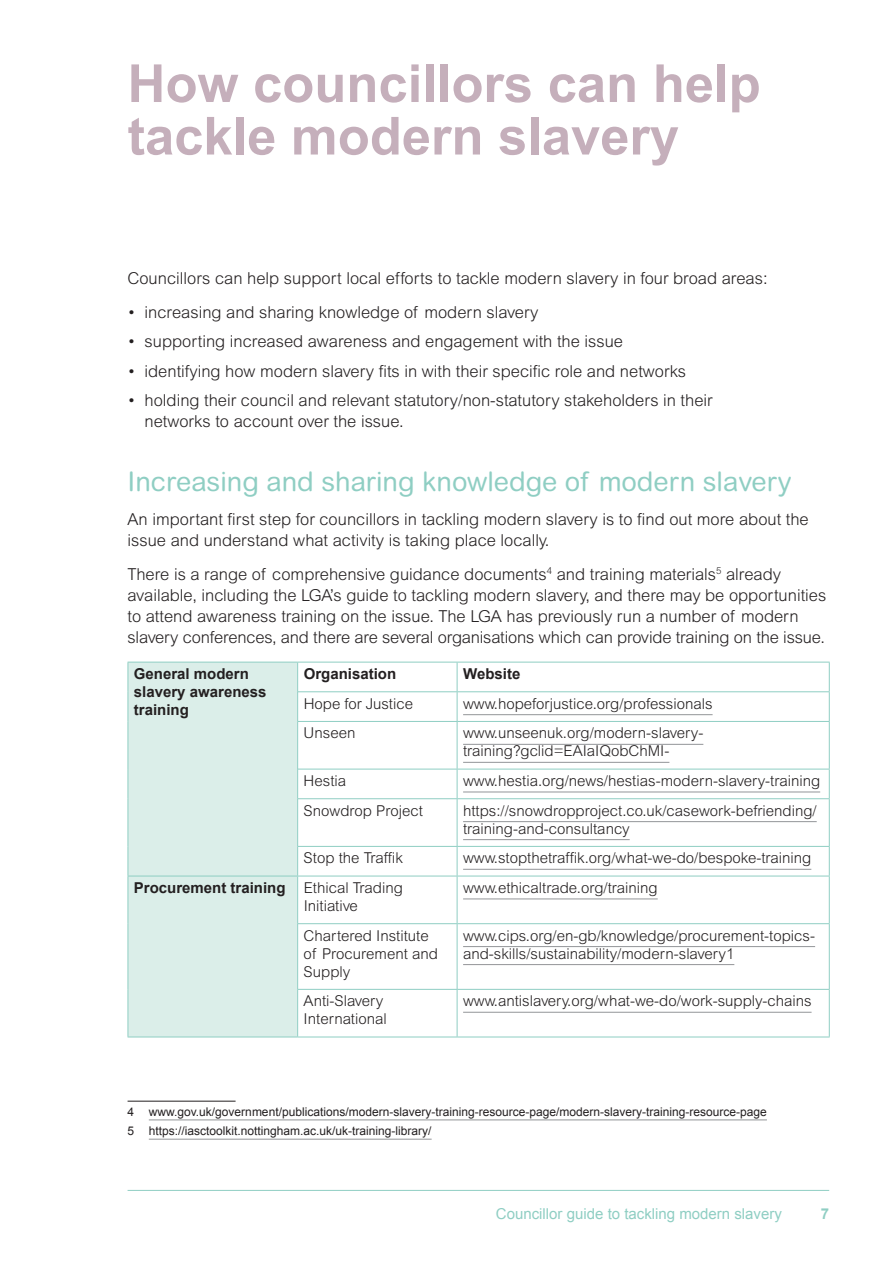
<style>
.page{position:relative;width:893px;height:1263px;background:#fff}
.page>*{position:absolute;margin:0;border:0;box-sizing:border-box;transform-origin:0 0}
.t1{font:700 52.5px/52.5px "Arial";color:#c5afbb}
.t2{font:27px "Arial Rounded MT";color:#8fcec3}
.t3{font:300 16.5px/21px "Arial MT Std";color:#231f20}
.t4{font:300 15px/18px "Arial MT Std";color:#231f20}
.t5{font:700 15px/18px "Arial";color:#231f20}
.t6{font:15px "Arial";color:#8fcec3}
.t7{font:700 15px "Arial";color:#8fcec3}
.t8{font:12px/19.2px "Arial";color:#231f20}
.s1{font-family:"Arial MT Std";font-weight:300}
</style>
<div class="page">
<hr style="left:128px;top:1190px;width:701px;height:1px;background:#8fcec3">
<div style="left:129px;top:663px;width:168px;height:373px;background:#dbeee9"></div>
<svg style="left:298px;top:663px;width:531px;height:373px"></svg>
<hr style="left:297px;top:662px;width:1px;height:30px;background:#8fcec3">
<svg style="left:297px;top:692px;width:1px;height:29px"></svg>
<svg style="left:457px;top:663px;width:1px;height:58px"></svg>
<hr style="left:297px;top:721px;width:1px;height:48px;background:#8fcec3">
<hr style="left:457px;top:722px;width:1px;height:47px;background:#8fcec3">
<hr style="left:297px;top:769px;width:1px;height:30px;background:#8fcec3">
<svg style="left:457px;top:770px;width:1px;height:28px"></svg>
<hr style="left:297px;top:799px;width:1px;height:47px;background:#8fcec3">
<hr style="left:457px;top:799px;width:1px;height:47px;background:#8fcec3">
<hr style="left:297px;top:846px;width:1px;height:30px;background:#8fcec3">
<svg style="left:457px;top:847px;width:1px;height:29px"></svg>
<hr style="left:297px;top:876px;width:1px;height:48px;background:#8fcec3">
<hr style="left:457px;top:876px;width:1px;height:47px;background:#8fcec3">
<hr style="left:297px;top:924px;width:1px;height:65px;background:#8fcec3">
<hr style="left:457px;top:924px;width:1px;height:65px;background:#8fcec3">
<hr style="left:297px;top:989px;width:1px;height:47px;background:#8fcec3">
<hr style="left:457px;top:990px;width:1px;height:46px;background:#8fcec3">
<hr style="left:128px;top:662px;width:170px;height:1px;background:#8fcec3">
<hr style="left:128px;top:662px;width:1px;height:30px;background:#8fcec3">
<svg style="left:128px;top:692px;width:1px;height:29px"></svg>
<hr style="left:128px;top:721px;width:1px;height:48px;background:#8fcec3">
<hr style="left:128px;top:769px;width:1px;height:30px;background:#8fcec3">
<hr style="left:128px;top:799px;width:1px;height:47px;background:#8fcec3">
<hr style="left:128px;top:846px;width:1px;height:30px;background:#8fcec3">
<hr style="left:298px;top:662px;width:159px;height:1px;background:#8fcec3">
<hr style="left:457px;top:662px;width:373px;height:1px;background:#8fcec3">
<hr style="left:298px;top:691px;width:159px;height:1px;background:#8fcec3">
<hr style="left:457px;top:691px;width:373px;height:1px;background:#8fcec3">
<svg style="left:829px;top:662px;width:1px;height:59px"></svg>
<hr style="left:298px;top:721px;width:159px;height:1px;background:#8fcec3">
<hr style="left:457px;top:721px;width:373px;height:1px;background:#8fcec3">
<hr style="left:829px;top:722px;width:1px;height:47px;background:#8fcec3">
<hr style="left:298px;top:769px;width:159px;height:1px;background:#8fcec3">
<hr style="left:457px;top:769px;width:373px;height:1px;background:#8fcec3">
<svg style="left:829px;top:769px;width:1px;height:29px"></svg>
<hr style="left:298px;top:798px;width:159px;height:1px;background:#8fcec3">
<hr style="left:457px;top:798px;width:373px;height:1px;background:#8fcec3">
<hr style="left:829px;top:799px;width:1px;height:47px;background:#8fcec3">
<hr style="left:298px;top:846px;width:159px;height:1px;background:#8fcec3">
<hr style="left:457px;top:846px;width:373px;height:1px;background:#8fcec3">
<svg style="left:829px;top:847px;width:1px;height:29px"></svg>
<hr style="left:128px;top:876px;width:170px;height:1px;background:#8fcec3">
<hr style="left:128px;top:876px;width:1px;height:48px;background:#8fcec3">
<hr style="left:128px;top:924px;width:1px;height:65px;background:#8fcec3">
<hr style="left:128px;top:989px;width:1px;height:47px;background:#8fcec3">
<hr style="left:128px;top:1036px;width:170px;height:1px;background:#8fcec3">
<hr style="left:298px;top:876px;width:159px;height:1px;background:#8fcec3">
<hr style="left:457px;top:876px;width:373px;height:1px;background:#8fcec3">
<hr style="left:829px;top:876px;width:1px;height:47px;background:#8fcec3">
<hr style="left:298px;top:923px;width:159px;height:1px;background:#8fcec3">
<hr style="left:457px;top:923px;width:373px;height:1px;background:#8fcec3">
<hr style="left:829px;top:924px;width:1px;height:65px;background:#8fcec3">
<hr style="left:298px;top:989px;width:159px;height:1px;background:#8fcec3">
<hr style="left:457px;top:989px;width:373px;height:1px;background:#8fcec3">
<hr style="left:829px;top:990px;width:1px;height:46px;background:#8fcec3">
<hr style="left:298px;top:1036px;width:159px;height:1px;background:#8fcec3">
<hr style="left:457px;top:1036px;width:373px;height:1px;background:#8fcec3">
<hr style="left:463px;top:714px;width:250px;height:1px;background:#939598">
<hr style="left:463px;top:744px;width:240px;height:1px;background:#939598">
<hr style="left:463px;top:762px;width:206px;height:1px;background:#939598">
<hr style="left:463px;top:792px;width:357px;height:1px;background:#939598">
<hr style="left:463px;top:821px;width:354px;height:1px;background:#939598">
<hr style="left:463px;top:839px;width:167px;height:1px;background:#939598">
<hr style="left:463px;top:869px;width:348px;height:1px;background:#939598">
<hr style="left:463px;top:898px;width:195px;height:1px;background:#939598">
<hr style="left:463px;top:946px;width:352px;height:1px;background:#939598">
<hr style="left:463px;top:964px;width:271px;height:1px;background:#939598">
<hr style="left:463px;top:1012px;width:349px;height:1px;background:#939598">
<hr style="left:128px;top:1101px;width:108px;height:1px;background:#231f20">
<hr style="left:149px;top:1119px;width:618px;height:1px;background:#939598">
<hr style="left:149px;top:1139px;width:283px;height:1px;background:#939598">
<h1 class="t1" style="left:128px;top:59px;width:635px">How councillors can help tackle modern slavery</h1>
<p class="t3" style="left:128px;top:268px;width:642px">Councillors can help support local efforts to tackle modern slavery in four broad areas:</p>
<p class="t3" style="left:128px;top:302px;width:412px">• increasing and sharing knowledge of modern slavery</p>
<p class="t3" style="left:128px;top:331px;width:497px">• supporting increased awareness and engagement with the issue</p>
<p class="t3" style="left:128px;top:361px;width:560px">• identifying how modern slavery fits in with their specific role and networks</p>
<p class="t3" style="left:145px;top:390px;width:570px;text-indent:-17px">• holding their council and relevant statutory/non-statutory stakeholders in their networks to account over the issue.</p>
<h2 class="t2" style="left:128px;top:466px;width:666px">Increasing and sharing knowledge of modern slavery</h2>
<p class="t3" style="left:128px;top:509px;width:683px">An important first step for councillors in tackling modern slavery is to find out more about the issue and understand what activity is taking place locally.</p>
<p class="t3" style="left:128px;top:564px;width:700px">There is a range of comprehensive guidance documents<sup>4</sup> and training materials<sup>5</sup> already available, including the LGA’s guide to tackling modern slavery, and there may be opportunities to attend awareness training on the issue. The LGA has previously run a number of modern slavery conferences, and there are several organisations which can provide training on the issue.</p>
<p class="t5" style="left:134px;top:665px;width:134px">General modern slavery awareness training</p>
<p class="t5" style="left:304px;top:665px;width:94px">Organisation</p>
<p class="t5" style="left:463px;top:665px;width:59px">Website</p>
<p class="t4" style="left:304px;top:694px;width:111px">Hope for Justice</p>
<p class="t4" style="left:463px;top:694px;width:251px">www.hopeforjustice.org/professionals</p>
<p class="t4" style="left:304px;top:724px;width:53px">Unseen</p>
<p class="t4" style="left:463px;top:724px;width:242px">www.unseenuk.org/modern-slavery&shy;training?gclid=EAIaIQobChMI-</p>
<p class="t4" style="left:304px;top:772px;width:44px">Hestia</p>
<p class="t4" style="left:463px;top:772px;width:359px">www.hestia.org/news/hestias-modern-slavery-training</p>
<p class="t4" style="left:304px;top:801px;width:121px">Snowdrop Project</p>
<p class="t4" style="left:463px;top:801px;width:355px">https://snowdropproject.co.uk/casework-befriending/ training-and-consultancy</p>
<p class="t4" style="left:304px;top:849px;width:101px">Stop the Traffik</p>
<p class="t4" style="left:463px;top:849px;width:350px">www.stopthetraffik.org/what-we-do/bespoke-training</p>
<p class="t5" style="left:134px;top:879px;width:270px">Procurement training <span class="s1">Ethical Trading</span></p>
<p class="t4" style="left:304px;top:897px;width:56px">Initiative</p>
<p class="t4" style="left:463px;top:879px;width:196px">www.ethicaltrade.org/training</p>
<p class="t4" style="left:304px;top:926px;width:136px">Chartered Institute of Procurement and<br>Supply</p>
<p class="t4" style="left:463px;top:926px;width:353px">www.cips.org/en-gb/knowledge/procurement-topics&shy;and-skills/sustainability/modern-slavery1</p>
<p class="t4" style="left:304px;top:992px;width:85px">Anti-Slavery<br>International</p>
<p class="t4" style="left:463px;top:992px;width:350px">www.antislavery.org/what-we-do/work-supply-chains</p>
<p class="t8" style="left:128px;top:1102px;width:641px">4 www.gov.uk/government/publications/modern-slavery-training-resource-page/modern-slavery-training-resource-page<br>5 https://iasctoolkit.nottingham.ac.uk/uk-training-library/</p>
<p class="t6" style="left:496px;top:1203px;width:287px">Councillor guide to tackling modern slavery</p>
<p class="t7" style="left:821px;top:1203px;width:10px">7</p>
</div>
